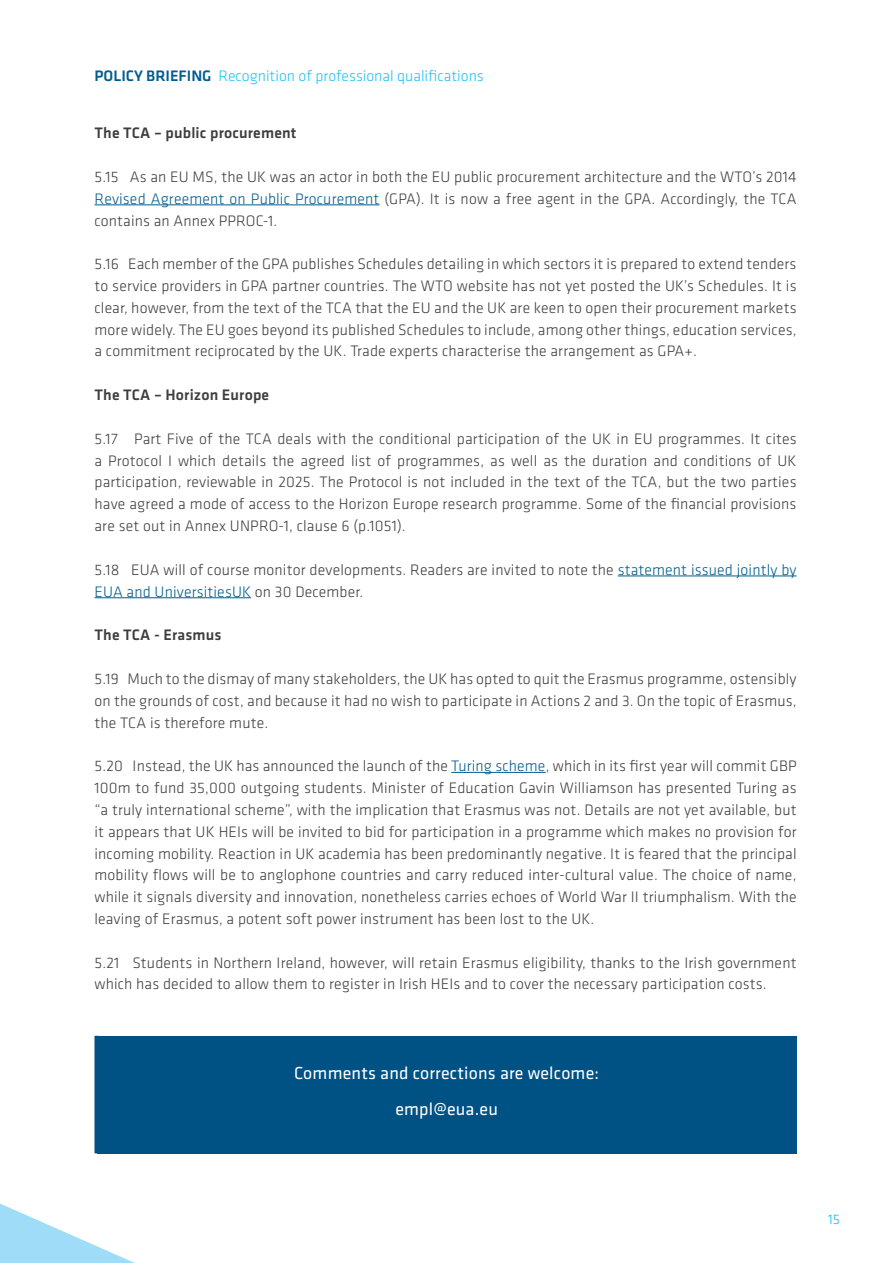
<style>
.page{position:relative;width:893px;height:1263px;background:#fff}
.page>*{position:absolute;margin:0;border:0;box-sizing:border-box;transform-origin:0 0}
.Table_text{font:18px "Klavika Basic";letter-spacing:.01em;color:#fff}
.Text{font:300 15.75px/21.9px "Klavika Basic";letter-spacing:.01em;color:#3e3e3f;text-align:justify}
.Text-2{font:500 15.75px "Klavika Basic";letter-spacing:.01em;color:#3e3e3f}
.t1{font:300 15.75px "Klavika Basic";color:#21c2f3}
.t2{font:300 14.25px "Klavika Basic";color:#01bdf2}
.s1{font-weight:500;color:#005d8f}
.s2{color:#005d8f}
</style>
<div class="page">
<svg style="left:0;top:1203px;width:135px;height:60px"></svg>
<hr style="left:94px;top:204px;width:286px;height:1px;background:#005d8f">
<hr style="left:618px;top:575px;width:179px;height:1px;background:#005d8f">
<hr style="left:94px;top:597px;width:157px;height:1px;background:#005d8f">
<hr style="left:451px;top:772px;width:95px;height:1px;background:#005d8f">
<div style="left:97px;top:1036px;width:699px;height:117px;background:#005285"></div>
<div style="left:94px;top:1036px;width:5px;height:117px;background:#005285"></div>
<p class="t1" style="left:94px;top:66px;width:391px"><span class="s1">POLICY BRIEFING</span> Recognition of professional qualifications</p>
<p class="Text-2" style="left:94px;top:122px;width:203px">The TCA – public procurement</p>
<p class="Text" style="left:94px;top:166px;width:704px">5.15 As an EU MS, the UK was an actor in both the EU public procurement architecture and the WTO’s 2014<br><span class="s2">Revised Agreement on Public Procurement</span> (GPA). It is now a free agent in the GPA. Accordingly, the TCA contains an Annex PPROC-1.</p>
<p class="Text" style="left:94px;top:253px;width:704px">5.16 Each member of the GPA publishes Schedules detailing in which sectors it is prepared to extend tenders to service providers in GPA partner countries. The WTO website has not yet posted the UK’s Schedules. It is clear, however, from the text of the TCA that the EU and the UK are keen to open their procurement markets more widely. The EU goes beyond its published Schedules to include, among other things, education services, a commitment reciprocated by the UK. Trade experts characterise the arrangement as GPA+.</p>
<p class="Text-2" style="left:94px;top:384px;width:176px">The TCA – Horizon Europe</p>
<p class="Text" style="left:94px;top:427px;width:704px">5.17 Part Five of the TCA deals with the conditional participation of the UK in EU programmes. It cites a Protocol I which details the agreed list of programmes, as well as the duration and conditions of UK participation, reviewable in 2025. The Protocol is not included in the text of the TCA, but the two parties have agreed a mode of access to the Horizon Europe research programme. Some of the financial provisions are set out in Annex UNPRO-1, clause 6 (p.1051).</p>
<p class="Text" style="left:94px;top:558px;width:704px">5.18 EUA will of course monitor developments. Readers are invited to note the <span class="s2">statement issued jointly by<br>EUA and UniversitiesUK</span> on 30 December.</p>
<p class="Text-2" style="left:94px;top:624px;width:129px">The TCA - Erasmus</p>
<p class="Text" style="left:94px;top:667px;width:704px">5.19 Much to the dismay of many stakeholders, the UK has opted to quit the Erasmus programme, ostensibly on the grounds of cost, and because it had no wish to participate in Actions 2 and 3. On the topic of Erasmus, the TCA is therefore mute.</p>
<p class="Text" style="left:94px;top:755px;width:704px">5.20 Instead, the UK has announced the launch of the <span class="s2">Turing scheme</span>, which in its first year will commit GBP 100m to fund 35,000 outgoing students. Minister of Education Gavin Williamson has presented Turing as “a truly international scheme”, with the implication that Erasmus was not. Details are not yet available, but it appears that UK HEIs will be invited to bid for participation in a programme which makes no provision for incoming mobility. Reaction in UK academia has been predominantly negative. It is feared that the principal mobility flows will be to anglophone countries and carry reduced inter-cultural value. The choice of name, while it signals diversity and innovation, nonetheless carries echoes of World War II triumphalism. With the leaving of Erasmus, a potent soft power instrument has been lost to the UK.</p>
<p class="Text" style="left:94px;top:951px;width:703px">5.21 Students in Northern Ireland, however, will retain Erasmus eligibility, thanks to the Irish government which has decided to allow them to register in Irish HEIs and to cover the necessary participation costs.</p>
<p class="Table_text" style="left:294px;top:1061px;width:306px">Comments and corrections are welcome:</p>
<p class="Table_text" style="left:395px;top:1097px;width:104px">empl@eua.eu</p>
<p class="t2" style="left:828px;top:1210px;width:13px">15</p>
</div>
